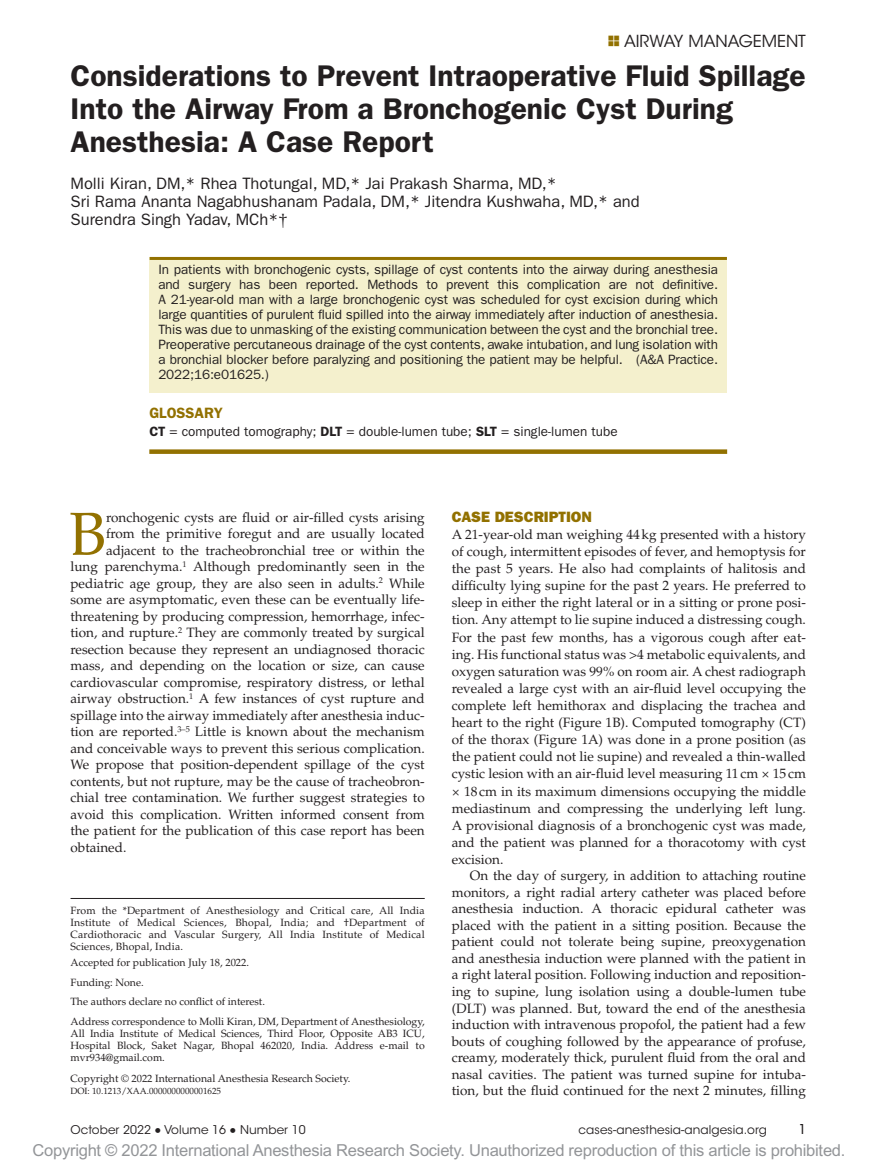
<style>
.page{position:relative;width:878px;height:1175px;background:#fff}
.page>*{position:absolute;margin:0;border:0;box-sizing:border-box;transform-origin:0 0}
.t1{font:60.6px "Palatino LT Std";color:#927100}
.t2{font:600 30px/33px "ITC Franklin Gothic Std";color:#231f20}
.t3{font:16.5px/18px "ITC Franklin Gothic Std";color:#231f20}
.t4{font:16.5px "Arial MT Std";letter-spacing:-.015em;color:#939598}
.t5{font:16.5px "ITC Avant Garde Std";color:#231f20}
.t6{font:15px "ITC Franklin Gothic Std Hvy";color:#927100}
.t7{font:600 15px "ITC Franklin Gothic Std";color:#927100}
.t8{font:13.5px/17.1px "Palatino LT Std";color:#231f20;text-align:justify}
.t9{font:13.5px/15px "ITC Franklin Gothic Std";letter-spacing:-.01em;color:#231f20;text-align:justify}
.t10{font:500 condensed 13.5px "ITC Avant Garde Std";color:#231f20}
.t11{font:12px "ITC Avant Garde Std";letter-spacing:.005em;color:#231f20}
.t12{font:10.5px/12px "Palatino LT Std";color:#231f20;text-align:justify}
.t13{font:9px "Palatino LT Std";color:#231f20}
.s1{font-weight:600}
.s2{font-family:"Gandhari Unicode";font-size:18.75px}
</style>
<div class="page">
<div style="left:150px;top:257px;width:576px;height:135px;background:#f4f0cd"></div>
<hr style="left:150px;top:257px;width:577px;height:3px;background:#927100">
<div style="left:149px;top:449px;width:578px;height:5px;background:#927100"></div>
<hr style="left:70px;top:898px;width:354px;height:1px;background:#231f20">
<p class="t5" style="left:624px;top:31px;width:183px">Airway Management</p>
<h2 class="t2" style="left:70px;top:59px;width:736px">Considerations to Prevent Intraoperative Fluid Spillage<br>Into the Airway From a Bronchogenic Cyst During<br>Anesthesia: A Case Report</h2>
<p class="t3" style="left:70px;top:174px;width:570px">Molli Kiran, DM,* Rhea Thotungal, MD,* Jai Prakash Sharma, MD,*<br>Sri Rama Ananta Nagabhushanam Padala, DM,* Jitendra Kushwaha, MD,* and<br>Surendra Singh Yadav, MCh*†</p>
<p class="t9" style="left:158px;top:262px;width:561px">In patients with bronchogenic cysts, spillage of cyst contents into the airway during anesthesia and surgery has been reported. Methods to prevent this complication are not definitive.<br>A 21-year-old man with a large bronchogenic cyst was scheduled for cyst excision during which large quantities of purulent fluid spilled into the airway immediately after induction of anesthesia.<br>This was due to unmasking of the existing communication between the cyst and the bronchial tree.<br>Preoperative percutaneous drainage of the cyst contents, awake intubation, and lung isolation with a bronchial blocker before paralyzing and positioning the patient may be helpful. (A&amp;A Practice.<br>2022;16:e01625.)</p>
<p class="t7" style="left:149px;top:404px;width:75px">GLOSSARY</p>
<p class="t9" style="left:149px;top:424px;width:470px"><span class="s1">CT</span> = computed tomography; <span class="s1">DLT</span> = double-lumen tube; <span class="s1">SLT</span> = single-lumen tube</p>
<h1 class="t1" style="left:69px;top:498px;width:39px">B</h1>
<p class="t8" style="left:106px;top:509px;width:320px">ronchogenic cysts are fluid or air-filled cysts arising</p>
<p class="t8" style="left:106px;top:525px;width:320px">from the primitive foregut and are usually located</p>
<p class="t8" style="left:106px;top:542px;width:320px">adjacent to the tracheobronchial tree or within the</p>
<p class="t8" style="left:70px;top:558px;width:356px">lung parenchyma.<sup>1</sup> Although predominantly seen in the</p>
<p class="t8" style="left:70px;top:575px;width:356px">pediatric age group, they are also seen in adults.<sup>2</sup> While</p>
<p class="t8" style="left:70px;top:591px;width:356px">some are asymptomatic, even these can be eventually life-</p>
<p class="t8" style="left:70px;top:608px;width:356px">threatening by producing compression, hemorrhage, infec-</p>
<p class="t8" style="left:70px;top:624px;width:355px">tion, and rupture.<sup>2</sup> They are commonly treated by surgical</p>
<p class="t8" style="left:70px;top:641px;width:355px">resection because they represent an undiagnosed thoracic</p>
<p class="t8" style="left:70px;top:657px;width:356px">mass, and depending on the location or size, can cause</p>
<p class="t8" style="left:70px;top:674px;width:355px">cardiovascular compromise, respiratory distress, or lethal</p>
<p class="t8" style="left:70px;top:690px;width:355px">airway obstruction.<sup>1</sup> A few instances of cyst rupture and</p>
<p class="t8" style="left:70px;top:707px;width:355px">spillage into the airway immediately after anesthesia induc-</p>
<p class="t8" style="left:70px;top:723px;width:355px">tion are reported.<sup>3–5</sup> Little is known about the mechanism</p>
<p class="t8" style="left:70px;top:740px;width:356px">and conceivable ways to prevent this serious complication.</p>
<p class="t8" style="left:70px;top:756px;width:355px">We propose that position-dependent spillage of the cyst</p>
<p class="t8" style="left:70px;top:773px;width:355px">contents, but not rupture, may be the cause of tracheobron-</p>
<p class="t8" style="left:70px;top:789px;width:355px">chial tree contamination. We further suggest strategies to</p>
<p class="t8" style="left:70px;top:806px;width:356px">avoid this complication. Written informed consent from</p>
<p class="t8" style="left:70px;top:822px;width:356px">the patient for the publication of this case report has been</p>
<p class="t8" style="left:70px;top:839px;width:57px">obtained.</p>
<p class="t12" style="left:70px;top:904px;width:356px">From the *Department of Anesthesiology and Critical care, All India Institute of Medical Sciences, Bhopal, India; and †Department of Cardiothoracic and Vascular Surgery, All India Institute of Medical Sciences, Bhopal, India.</p>
<p class="t12" style="left:70px;top:953px;width:356px;line-height:19.5px;text-align:left">Accepted for publication July 18, 2022.<br>Funding: None.<br>The authors declare no conflict of interest.<br>Address correspondence to Molli Kiran, DM, Department of Anesthesiology,</p>
<p class="t12" style="left:70px;top:1027px;width:356px">All India Institute of Medical Sciences, Third Floor, Opposite AB3 ICU, Hospital Block, Saket Nagar, Bhopal 462020, India. Address e-mail to mvr934@gmail.com.</p>
<p class="t12" style="left:70px;top:1072px;width:281px">Copyright © 2022 International Anesthesia Research Society.</p>
<p class="t13" style="left:70px;top:1085px;width:152px">DOI: 10.1213/XAA.0000000000001625</p>
<p class="t6" style="left:452px;top:508px;width:142px">CASE DESCRIPTION</p>
<p class="t8" style="left:452px;top:526px;width:356px">A 21-year-old man weighing 44kg presented with a history of cough, intermittent episodes of fever, and hemoptysis for the past 5 years. He also had complaints of halitosis and difficulty lying supine for the past 2 years. He preferred to sleep in either the right lateral or in a sitting or prone posi&shy;tion. Any attempt to lie supine induced a distressing cough.<br>For the past few months, has a vigorous cough after eat&shy;ing. His functional status was &gt;4 metabolic equivalents, and oxygen saturation was 99% on room air. A chest radiograph revealed a large cyst with an air-fluid level occupying the complete left hemithorax and displacing the trachea and heart to the right (Figure 1B). Computed tomography (CT) of the thorax (Figure 1A) was done in a prone position (as the patient could not lie supine) and revealed a thin-walled cystic lesion with an air-fluid level measuring 11cm × 15cm × 18cm in its maximum dimensions occupying the middle mediastinum and compressing the underlying left lung.<br>A provisional diagnosis of a bronchogenic cyst was made, and the patient was planned for a thoracotomy with cyst excision.</p>
<p class="t8" style="left:452px;top:868px;width:356px;line-height:16.5px;text-indent:18px">On the day of surgery, in addition to attaching routine monitors, a right radial artery catheter was placed before anesthesia induction. A thoracic epidural catheter was placed with the patient in a sitting position. Because the patient could not tolerate being supine, preoxygenation and anesthesia induction were planned with the patient in a right lateral position. Following induction and reposition&shy;ing to supine, lung isolation using a double-lumen tube (DLT) was planned. But, toward the end of the anesthesia induction with intravenous propofol, the patient had a few bouts of coughing followed by the appearance of profuse, creamy, moderately thick, purulent fluid from the oral and nasal cavities. The patient was turned supine for intuba&shy;tion, but the fluid continued for the next 2 minutes, filling</p>
<p class="t11" style="left:70px;top:1122px;width:236px">October 2022 <span class="s2">•</span> Volume 16 <span class="s2">•</span> Number 10</p>
<p class="t11" style="left:578px;top:1122px;width:190px">cases-anesthesia-analgesia.org</p>
<p class="t10" style="left:798px;top:1121px;width:9px">1</p>
<p class="t4" style="left:33px;top:1141px;width:814px">Copyright © 2022 International Anesthesia Research Society. Unauthorized reproduction of this article is prohibited.</p>
</div>
